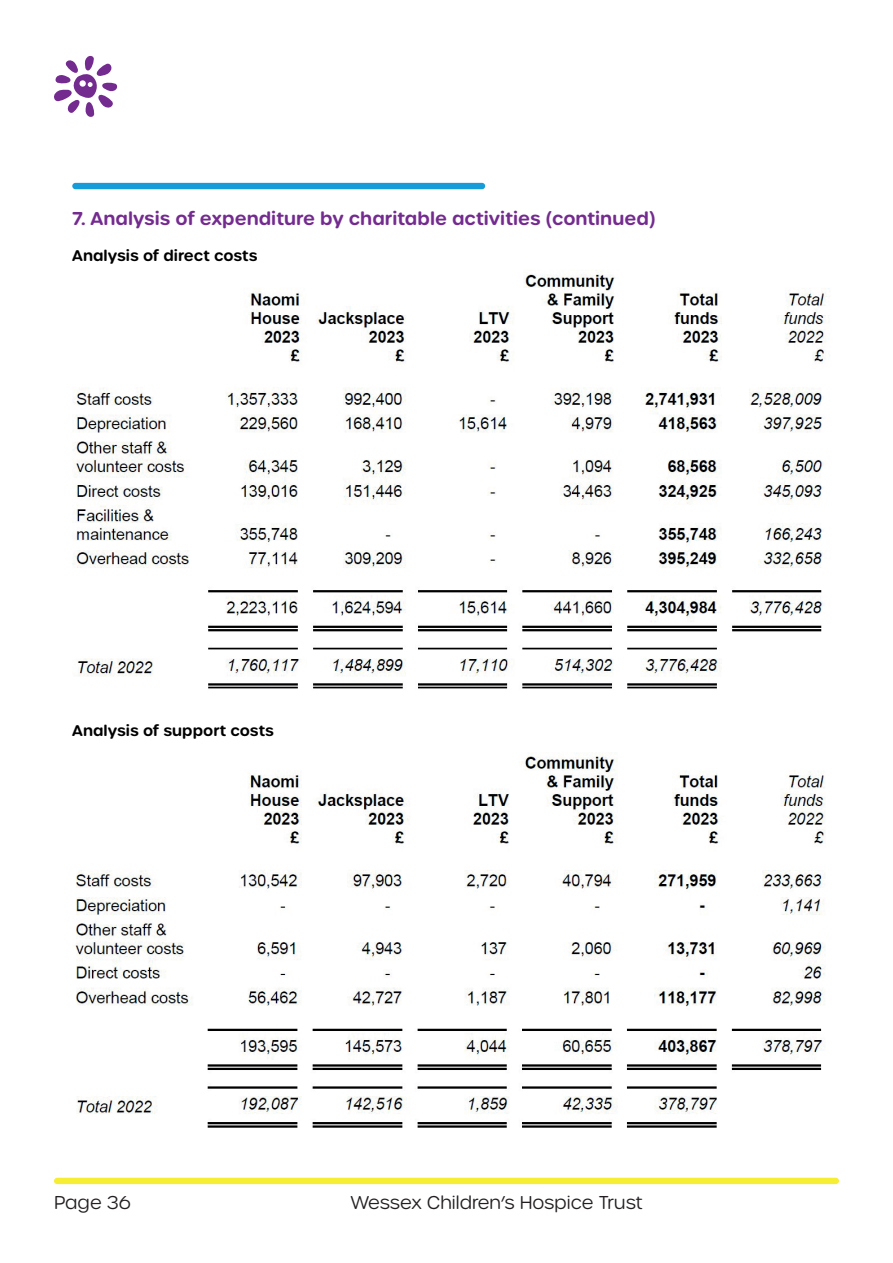
<style>
.page{position:relative;width:893px;height:1263px;background:#fff}
.page>*{position:absolute;margin:0;border:0;box-sizing:border-box;transform-origin:0 0}
.t1{font:600 18px "Urbane Rounded";color:#742b8f}
.t2{font:300 18px "Urbane Rounded";color:#231f20}
.t3{font:600 15px "Urbane Rounded";color:#000}
</style>
<div class="page">
<div style="left:72px;top:183px;width:413px;height:6px;background:#169cd8;border-radius:3px"></div>
<img style="left:72px;top:270px;width:758px;height:419px">
<img style="left:75px;top:753px;width:751px;height:375px">
<div style="left:54px;top:1178px;width:785px;height:6px;background:#f6ee34;border-radius:3px"></div>
<svg style="left:54px;top:55px;width:63px;height:62px"></svg>
<p class="t1" style="left:72px;top:206px;width:585px">7. Analysis of expenditure by charitable activities (continued)</p>
<p class="t3" style="left:72px;top:245px;width:187px">Analysis of direct costs</p>
<p class="t3" style="left:72px;top:721px;width:203px">Analysis of support costs</p>
<p class="t2" style="left:54px;top:1191px;width:79px">Page 36</p>
<p class="t2" style="left:351px;top:1191px;width:294px">Wessex Children’s Hospice Trust</p>
</div>
